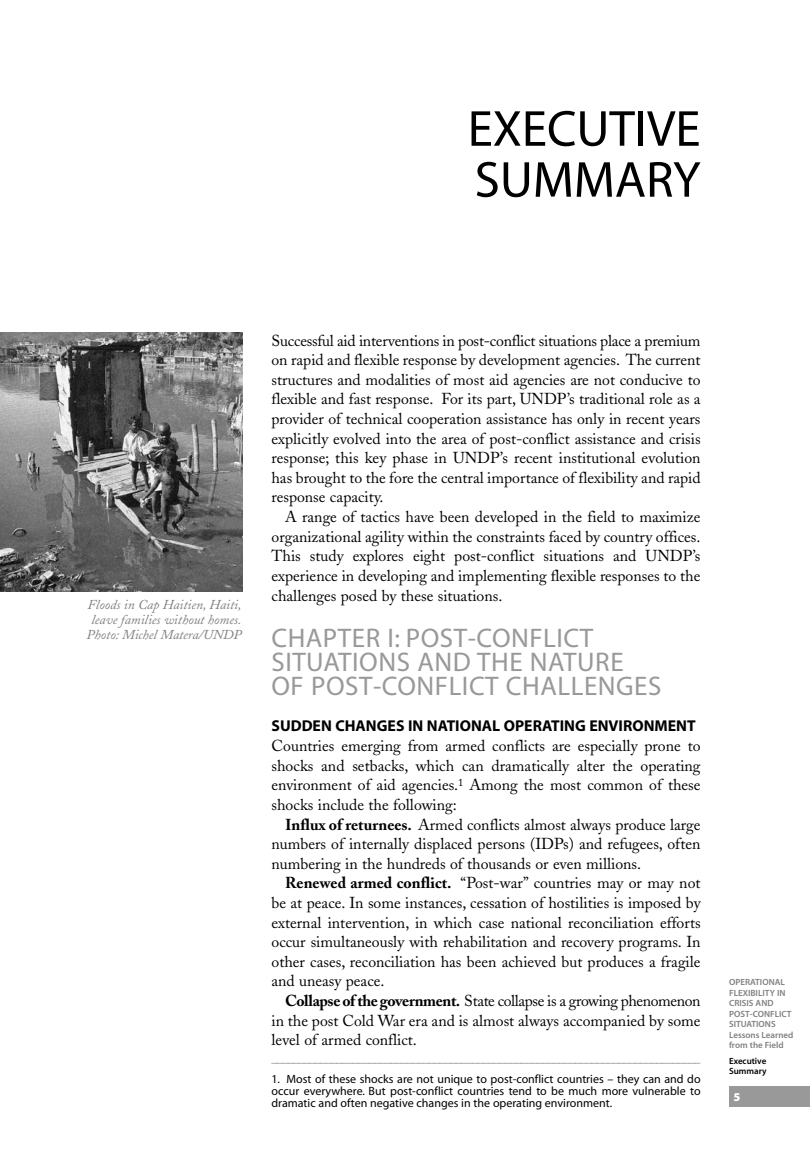
<style>
.page{position:relative;width:810px;height:1161px;background:#fff}
.page>*{position:absolute;margin:0;border:0;box-sizing:border-box;transform-origin:0 0}
.t1{font:51px/51px "Myriad MM.412.601";color:#000}
.t2{font:27px/24px "Myriad MM.412.601";letter-spacing:.02em;color:#999}
.t3{font:15.75px/19.6px "Adobe Caslon";color:#000;text-align:justify}
.t4{font:15.75px "Myriad MM.700.600";color:#000}
.t5{font:italic 13.5px/15px "Adobe Caslon";color:#808080;text-align:center}
.t6{font:12px/12px "Myriad";color:#000;text-align:justify}
.t7{font:12px "Myriad";color:#808080}
.t8{font:12px "Myriad MM.830.300";color:#fff}
.t9{font:9px/10.5px "Myriad MM.565.600";color:#808080}
.t10{font:9px/10.5px "Myriad MM.565.600";color:#000}
.s1{font-weight:700}
</style>
<div class="page">
<img style="left:0;top:332px;width:243px;height:259px">
<div style="left:729px;top:1087px;width:81px;height:20px;background:#999"></div>
<h1 class="t1" style="left:468px;top:108px;width:234px">EXECUTIVE<br>SUMMARY</h1>
<p class="t5" style="left:86px;top:599px;width:157px">Floods in Cap Haitien, Haiti, leave families without homes.<br>Photo: Michel Matera/UNDP</p>
<p class="t3" style="left:272px;top:332px;width:431px">Successful aid interventions in post-conflict situations place a premium on rapid and flexible response by development agencies. The current structures and modalities of most aid agencies are not conducive to flexible and fast response. For its part, UNDP’s traditional role as a provider of technical cooperation assistance has only in recent years explicitly evolved into the area of post-conflict assistance and crisis response; this key phase in UNDP’s recent institutional evolution has brought to the fore the central importance of flexibility and rapid response capacity.</p>
<p class="t3" style="left:271px;top:509px;width:431px;text-indent:14px">A range of tactics have been developed in the field to maximize organizational agility within the constraints faced by country offices.<br>This study explores eight post-conflict situations and UNDP’s experience in developing and implementing flexible responses to the challenges posed by these situations.</p>
<h2 class="t2" style="left:272px;top:629px;width:391px">CHAPTER I: POST-CONFLICT<br>SITUATIONS AND THE NATURE<br>OF POST-CONFLICT CHALLENGES</h2>
<p class="t4" style="left:272px;top:720px;width:426px">SUDDEN CHANGES IN NATIONAL OPERATING ENVIRONMENT</p>
<p class="t3" style="left:272px;top:738px;width:431px">Countries emerging from armed conflicts are especially prone to shocks and setbacks, which can dramatically alter the operating environment of aid agencies.<sup>1</sup> Among the most common of these shocks include the following:</p>
<p class="t3" style="left:271px;top:816px;width:431px;text-indent:14px"><span class="s1">Influx of returnees.</span> Armed conflicts almost always produce large numbers of internally displaced persons (IDPs) and refugees, often numbering in the hundreds of thousands or even millions.</p>
<p class="t3" style="left:271px;top:875px;width:431px;text-indent:14px"><span class="s1">Renewed armed conflict.</span> “Post-war” countries may or may not be at peace. In some instances, cessation of hostilities is imposed by external intervention, in which case national reconciliation efforts occur simultaneously with rehabilitation and recovery programs. In other cases, reconciliation has been achieved but produces a fragile and uneasy peace.</p>
<p class="t3" style="left:271px;top:993px;width:431px;text-indent:14px"><span class="s1">Collapse of the government.</span> State collapse is a growing phenomenon in the post Cold War era and is almost always accompanied by some level of armed conflict.</p>
<p class="t7" style="left:272px;top:1053px;width:430px">_______________________________________________________________________________</p>
<p class="t6" style="left:272px;top:1074px;width:431px">1. Most of these shocks are not unique to post-conflict countries – they can and do occur everywhere. But post-conflict countries tend to be much more vulnerable to dramatic and often negative changes in the operating environment.</p>
<p class="t9" style="left:729px;top:978px;width:66px">OPERATIONAL<br>FLEXIBILITY IN<br>CRISIS AND<br>POST-CONFLICT<br>SITUATIONS<br>Lessons Learned from the Field</p>
<p class="t10" style="left:729px;top:1056px;width:39px">Executive<br>Summary</p>
<p class="t8" style="left:734px;top:1092px;width:8px">5</p>
</div>
